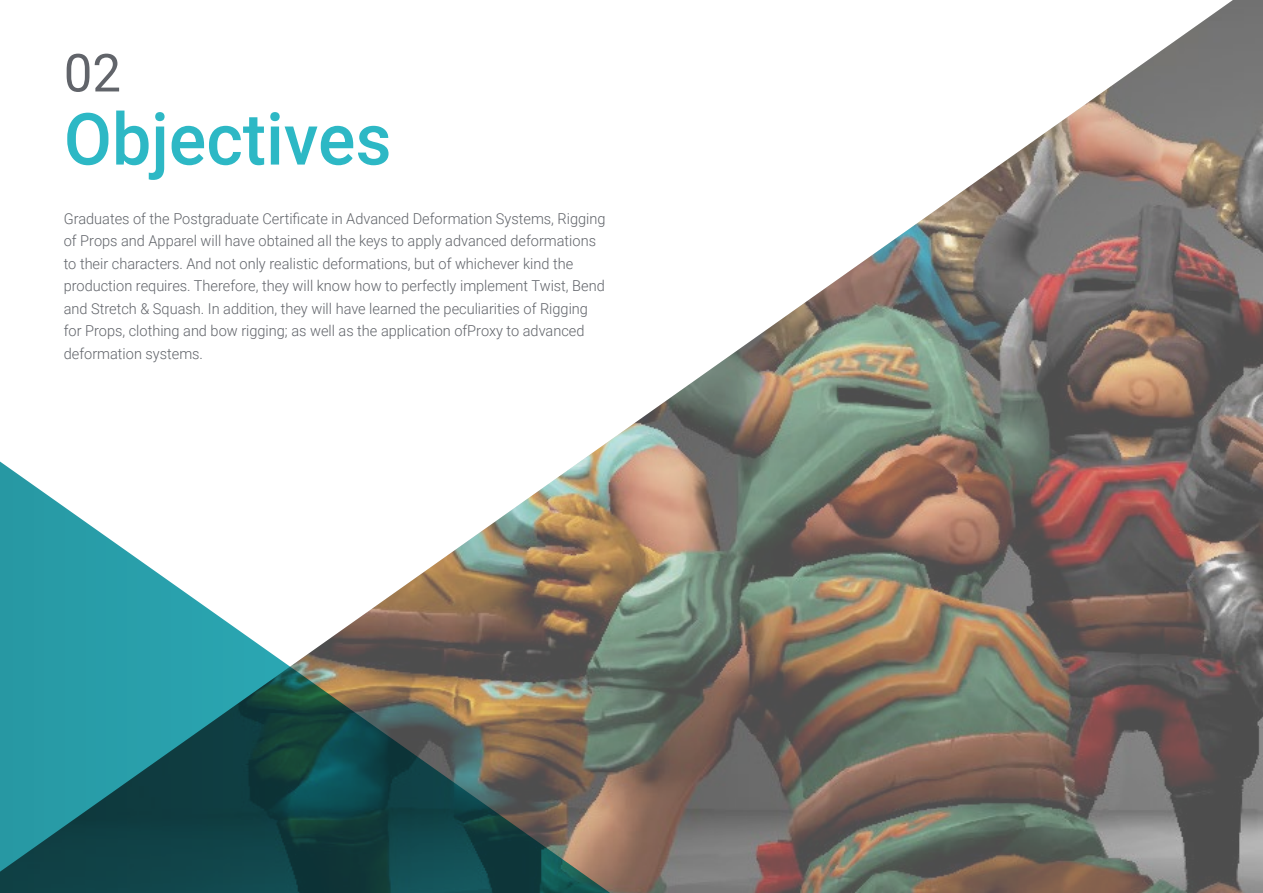
<style>
.page{position:relative;width:1263px;height:893px;background:#fff}
.page>*{position:absolute;margin:0;border:0;box-sizing:border-box;transform-origin:0 0}
.t1{font:500 72px "Roboto";color:#2db8c5}
.t2{font:52.5px "Roboto";color:#61646a}
.t3{font:300 15px/22.5px "Roboto";color:#61646a}
</style>
<div class="page">
<img style="left:602px;top:0;width:661px;height:893px">
<svg style="left:0;top:446px;width:640px;height:447px"></svg>
<h2 class="t2" style="left:64px;top:36px;width:59px">02</h2>
<h1 class="t1" style="left:64px;top:89px;width:329px">Objectives</h1>
<p class="t3" style="left:64px;top:207px;width:543px">Graduates of the Postgraduate Certificate in Advanced Deformation Systems, Rigging of Props and Apparel will have obtained all the keys to apply advanced deformations to their characters. And not only realistic deformations, but of whichever kind the production requires. Therefore, they will know how to perfectly implement Twist, Bend and Stretch &amp; Squash. In addition, they will have learned the peculiarities of Rigging for Props, clothing and bow rigging; as well as the application ofProxy to advanced deformation systems.</p>
</div>
